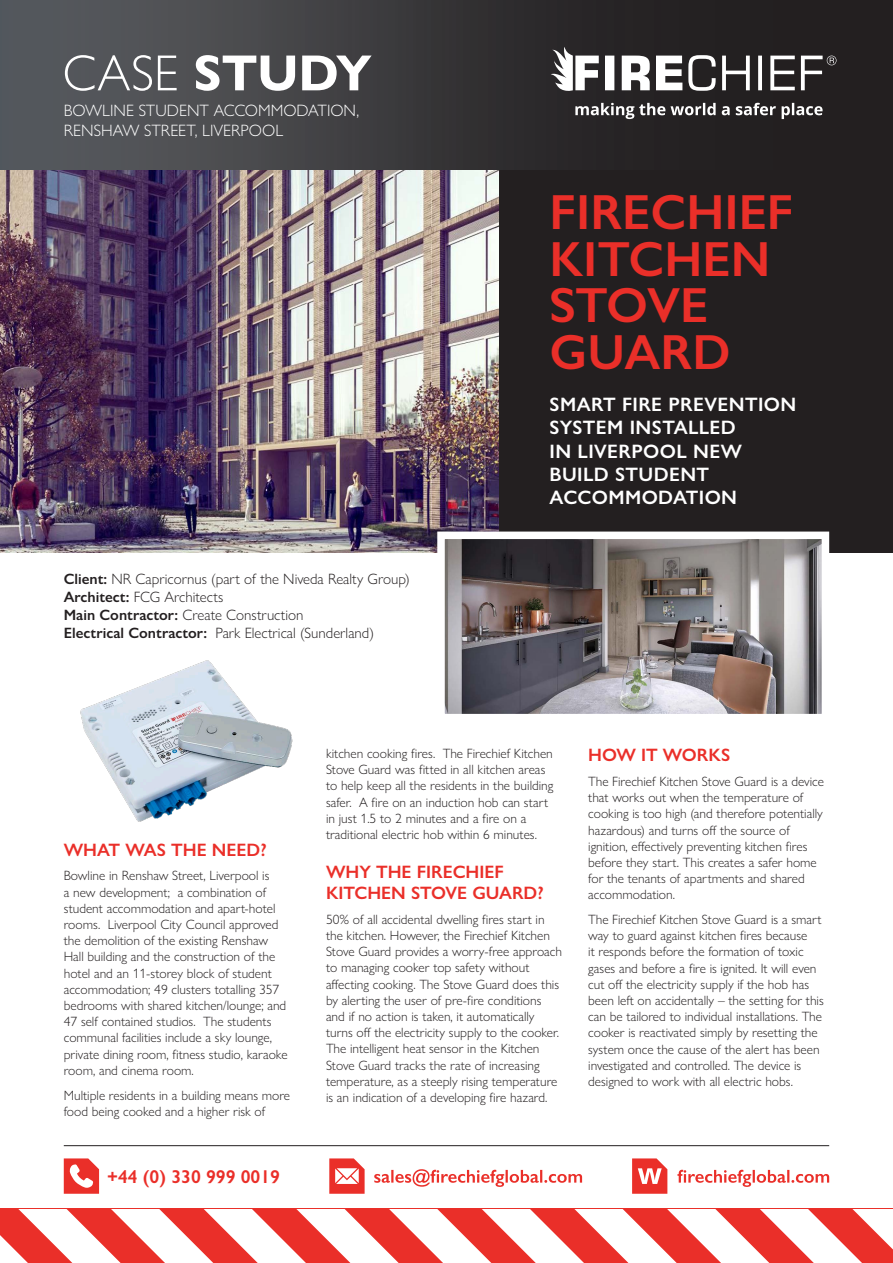
<style>
.page{position:relative;width:893px;height:1263px;background:#fff}
.page>*{position:absolute;margin:0;border:0;box-sizing:border-box;transform-origin:0 0}
.t1{font:700 51px "Gill Sans Nova";color:#fff}
.t2{font:600 49.5px/46.5px "Gill Sans";color:#ea2f29}
.t3{font:600 19.5px/23.4px "Gill Sans Nova";letter-spacing:.02em;color:#fff}
.t4{font:600 18.6px "Gill Sans";color:#ea2f29}
.t5{font:600 18px/21.6px "Gill Sans Nova";color:#ea2f29}
.t6{font:300 16.5px/19.8px "Gill Sans Nova";color:#fff}
.t7{font:300 15px/18px "Gill Sans Nova";color:#231f20}
.t8{font:300 13.5px/16.2px "Gill Sans Nova";color:#231f20}
.s1{font-weight:300}
.s2{font-weight:600}
</style>
<div class="page">
<div style="left:0;top:0;width:893px;height:170px;background:linear-gradient(to right,#585b5f,#191414)"></div>
<svg style="left:551px;top:47px;width:48px;height:45px"></svg>
<div style="left:605px;top:56px;width:9px;height:34px;background:#fff"></div>
<svg style="left:622px;top:56px;width:28px;height:34px"></svg>
<svg style="left:656px;top:56px;width:26px;height:34px"></svg>
<svg style="left:688px;top:55px;width:28px;height:36px"></svg>
<svg style="left:722px;top:56px;width:28px;height:34px"></svg>
<svg style="left:758px;top:56px;width:4px;height:34px"></svg>
<svg style="left:770px;top:56px;width:25px;height:34px"></svg>
<svg style="left:575px;top:103px;width:248px;height:16px"></svg>
<svg style="left:801px;top:56px;width:35px;height:34px"></svg>
<svg style="left:0;top:1209px;width:893px;height:54px"></svg>
<hr style="left:64px;top:1145px;width:765px;height:1px;background:#231f20">
<svg style="left:64px;top:1158px;width:35px;height:36px"></svg>
<svg style="left:374px;top:1169px;width:208px;height:18px"></svg>
<svg style="left:329px;top:1158px;width:36px;height:36px"></svg>
<svg style="left:677px;top:1170px;width:152px;height:17px"></svg>
<svg style="left:632px;top:1158px;width:35px;height:36px"></svg>
<img style="left:80px;top:660px;width:213px;height:162px">
<img style="left:0;top:170px;width:500px;height:383px">
<div style="left:500px;top:170px;width:393px;height:383px;background:#231f20"></div>
<img style="left:446px;top:540px;width:374px;height:172px">
<div style="left:437px;top:531px;width:392px;height:190px;border:8px solid #fff"></div>
<p class="t1" style="left:62px;top:41px;width:311px"><span class="s1">CASE</span> STUDY</p>
<p class="t6" style="left:64px;top:101px;width:297px">BOWLINE STUDENT ACCOMMODATION,<br>RENSHAW STREET, LIVERPOOL</p>
<p class="t7" style="left:64px;top:570px;width:348px"><span class="s2">Client:</span> NR Capricornus (part of the Niveda Realty Group)<br><span class="s2">Architect:</span> FCG Architects</p>
<p class="t7" style="left:64px;top:606px;width:241px"><span class="s2">Main Contractor:</span> Create Construction</p>
<p class="t7" style="left:64px;top:624px;width:312px"><span class="s2">Electrical Contractor:</span> Park Electrical (Sunderland)</p>
<p class="t2" style="left:550px;top:189px;width:245px">FIRECHIEF<br>KITCHEN<br>STOVE<br>GUARD</p>
<p class="t3" style="left:550px;top:392px;width:248px">SMART FIRE PREVENTION<br>SYSTEM INSTALLED<br>IN LIVERPOOL NEW<br>BUILD STUDENT<br>ACCOMMODATION</p>
<p class="t5" style="left:64px;top:839px;width:204px">WHAT WAS THE NEED?</p>
<p class="t8" style="left:64px;top:867px;width:225px">Bowline in Renshaw Street, Liverpool is<br>a new development; a combination of student accommodation and apart-hotel rooms. Liverpool City Council approved the demolition of the existing Renshaw Hall building and the construction of the hotel and an 11-storey block of student accommodation; 49 clusters totalling 357 bedrooms with shared kitchen/lounge; and 47 self contained studios. The students communal facilities include a sky lounge, private dining room, fitness studio, karaoke room, and cinema room.</p>
<p class="t8" style="left:64px;top:1087px;width:228px">Multiple residents in a building means more food being cooked and a higher risk of</p>
<h3 class="t4" style="left:107px;top:1165px;width:174px">+44 (0) 330 999 0019</h3>
<p class="t8" style="left:326px;top:745px;width:229px">kitchen cooking fires. The Firechief Kitchen Stove Guard was fitted in all kitchen areas to help keep all the residents in the building safer. A fire on an induction hob can start in just 1.5 to 2 minutes and a fire on a traditional electric hob within 6 minutes.</p>
<p class="t5" style="left:326px;top:860px;width:219px">WHY THE FIRECHIEF<br>KITCHEN STOVE GUARD?</p>
<p class="t8" style="left:326px;top:911px;width:237px">50% of all accidental dwelling fires start in the kitchen. However, the Firechief Kitchen Stove Guard provides a worry-free approach to managing cooker top safety without affecting cooking. The Stove Guard does this by alerting the user of pre-fire conditions and if no action is taken, it automatically turns off the electricity supply to the cooker.<br>The intelligent heat sensor in the Kitchen Stove Guard tracks the rate of increasing temperature, as a steeply rising temperature is an indication of a developing fire hazard.</p>
<p class="t5" style="left:588px;top:744px;width:144px">HOW IT WORKS</p>
<p class="t8" style="left:588px;top:773px;width:237px">The Firechief Kitchen Stove Guard is a device that works out when the temperature of cooking is too high (and therefore potentially hazardous) and turns off the source of ignition, effectively preventing kitchen fires before they start. This creates a safer home for the tenants of apartments and shared accommodation.</p>
<p class="t8" style="left:588px;top:911px;width:237px">The Firechief Kitchen Stove Guard is a smart way to guard against kitchen fires because<br>it responds before the formation of toxic gases and before a fire is ignited. It will even cut off the electricity supply if the hob has been left on accidentally – the setting for this can be tailored to individual installations. The cooker is reactivated simply by resetting the system once the cause of the alert has been investigated and controlled. The device is designed to work with all electric hobs.</p>
</div>
